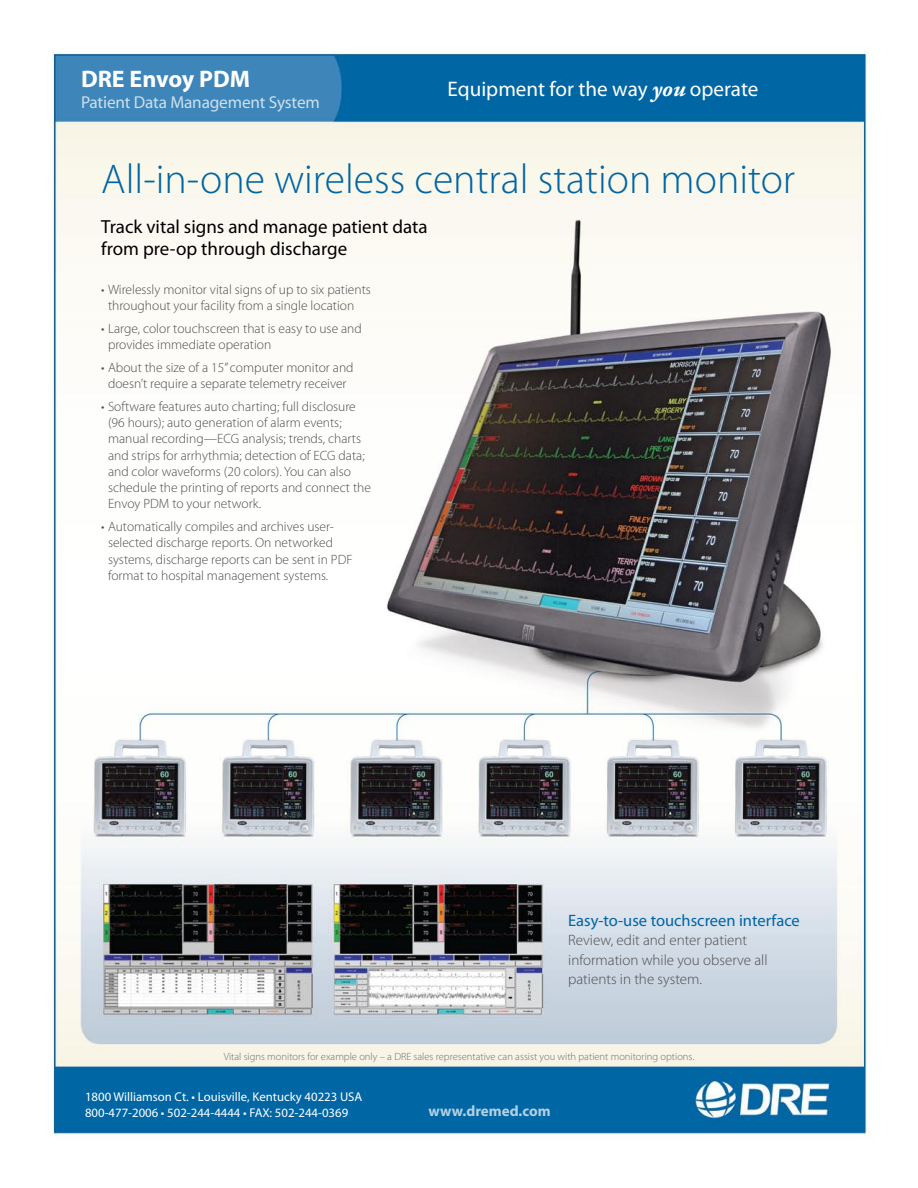
<style>
.page{position:relative;width:918px;height:1188px;background:#fff}
.page>*{position:absolute;margin:0;border:0;box-sizing:border-box;transform-origin:0 0}
.t1{font:300 41.7px "Myriad Pro";color:#0065a4}
.t2{font:700 24px "Myriad";color:#fff}
.t3{font:21.15px "Myriad Pro";color:#fff}
.t4{font:18.9px/22.8px "Myriad Pro";color:#000}
.t5{font:17.25px "Myriad";letter-spacing:-.01em;color:#cce0ed}
.t6{font:16.5px "Myriad Pro";color:#0065a4}
.t7{font:300 15px/19.5px "Myriad Pro";color:#4d4d4f}
.t8{font:700 15px "Myriad Pro";color:#b3d1e4}
.t9{font:300 13.5px/16.2px "Myriad Pro";color:#4d4d4f}
.t10{font:12.75px/15.3px "Myriad Pro";color:#fff}
.t11{font:300 10.5px "Myriad Pro";color:#6d6f71}
.s1{font-family:"Adobe Garamond Pro";font-weight:700;font-style:italic;font-size:23.25px}
</style>
<div class="page">
<img style="left:48px;top:51px;width:827px;height:1085px">
<h2 class="t2" style="left:81px;top:67px;width:171px">DRE Envoy PDM</h2>
<p class="t5" style="left:81px;top:93px;width:240px">Patient Data Management System</p>
<h3 class="t3" style="left:448px;top:78px;width:312px">Equipment for the way <span class="s1">you</span> operate</h3>
<h1 class="t1" style="left:101px;top:156px;width:696px">All-in-one wireless central station monitor</h1>
<h3 class="t4" style="left:101px;top:215px;width:328px">Track vital signs and manage patient data from pre-op through discharge</h3>
<p class="t9" style="left:108px;top:281px;width:264px;text-indent:-7px">• Wirelessly monitor vital signs of up to six patients throughout your facility from a single location</p>
<p class="t9" style="left:108px;top:320px;width:255px;text-indent:-7px">• Large, color touchscreen that is easy to use and provides immediate operation</p>
<p class="t9" style="left:101px;top:360px;width:254px;text-align:center">• About the size of a 15” computer monitor and doesn’t require a separate telemetry receiver</p>
<p class="t9" style="left:108px;top:399px;width:265px;text-indent:-7px">• Software features auto charting; full disclosure (96 hours); auto generation of alarm events; manual recording—ECG analysis; trends, charts and strips for arrhythmia; detection of ECG data; and color waveforms (20 colors). You can also schedule the printing of reports and connect the Envoy PDM to your network.</p>
<p class="t9" style="left:108px;top:519px;width:246px;text-indent:-7px">• Automatically compiles and archives user&shy;selected discharge reports. On networked systems, discharge reports can be sent in PDF format to hospital management systems.</p>
<p class="t6" style="left:568px;top:911px;width:233px">Easy-to-use touchscreen interface</p>
<p class="t7" style="left:568px;top:931px;width:201px">Review, edit and enter patient information while you observe all patients in the system.</p>
<p class="t11" style="left:224px;top:1050px;width:472px">Vital signs monitors for example only – a DRE sales representative can assist you with patient monitoring options.</p>
<p class="t10" style="left:85px;top:1090px;width:279px">1800 Williamson Ct. • Louisville, Kentucky 40223 USA<br>800-477-2006 • 502-244-4444 • FAX: 502-244-0369</p>
<p class="t8" style="left:429px;top:1103px;width:124px">www.dremed.com</p>
</div>
